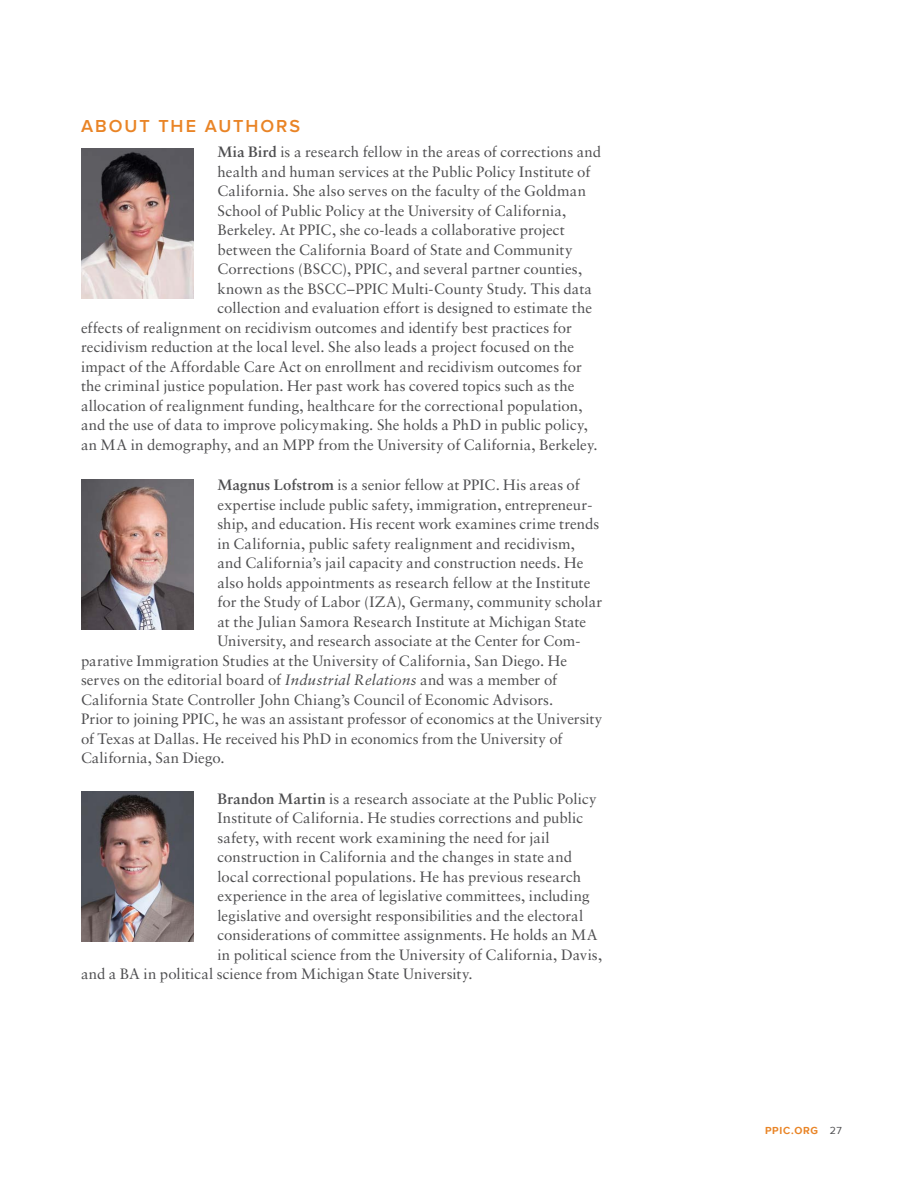
<style>
.page{position:relative;width:918px;height:1188px;background:#fff}
.page>*{position:absolute;margin:0;border:0;box-sizing:border-box;transform-origin:0 0}
.t1{font:600 18px "Proxima Nova";letter-spacing:.11em;color:#e98426}
.t2{font:15px "Sabon";letter-spacing:.005em;color:#4d4d4f}
.t3{font:700 10.5px "Proxima Nova";letter-spacing:.065em;color:#e98426}
.s1{font-weight:700}
.s2{font-style:italic}
.s3{font-weight:400;color:#4d4d4f}
</style>
<div class="page">
<img style="left:81px;top:149px;width:113px;height:150px">
<img style="left:81px;top:480px;width:113px;height:150px">
<img style="left:81px;top:791px;width:113px;height:150px">
<p class="t1" style="left:81px;top:117px;width:221px">ABOUT THE AUTHORS</p>
<p class="t2" style="left:218px;top:143px;width:385px"><span class="s1">Mia Bird</span> is a research fellow in the areas of corrections and</p>
<p class="t2" style="left:218px;top:162px;width:374px">health and human services at the Public Policy Institute of</p>
<p class="t2" style="left:218px;top:182px;width:370px">California. She also serves on the faculty of the Goldman</p>
<p class="t2" style="left:218px;top:201px;width:351px">School of Public Policy at the University of California,</p>
<p class="t2" style="left:218px;top:221px;width:349px">Berkeley. At PPIC, she co-leads a collaborative project</p>
<p class="t2" style="left:218px;top:240px;width:357px">between the California Board of State and Community</p>
<p class="t2" style="left:218px;top:260px;width:366px">Corrections (BSCC), PPIC, and several partner counties,</p>
<p class="t2" style="left:218px;top:279px;width:376px">known as the BSCC–PPIC Multi-County Study. This data</p>
<p class="t2" style="left:218px;top:299px;width:376px">collection and evaluation effort is designed to estimate the</p>
<p class="t2" style="left:81px;top:318px;width:492px">effects of realignment on recidivism outcomes and identify best practices for</p>
<p class="t2" style="left:81px;top:338px;width:495px">recidivism reduction at the local level. She also leads a project focused on the</p>
<p class="t2" style="left:81px;top:357px;width:502px">impact of the Affordable Care Act on enrollment and recidivism outcomes for</p>
<p class="t2" style="left:81px;top:377px;width:495px">the criminal justice population. Her past work has covered topics such as the</p>
<p class="t2" style="left:81px;top:396px;width:503px">allocation of realignment funding, healthcare for the correctional population,</p>
<p class="t2" style="left:81px;top:416px;width:508px">and the use of data to improve policymaking. She holds a PhD in public policy,</p>
<p class="t2" style="left:81px;top:435px;width:518px">an MA in demography, and an MPP from the University of California, Berkeley.</p>
<p class="t2" style="left:218px;top:476px;width:364px"><span class="s1">Magnus Lofstrom</span> is a senior fellow at PPIC. His areas of</p>
<p class="t2" style="left:218px;top:495px;width:376px">expertise include public safety, immigration, entrepreneur-</p>
<p class="t2" style="left:218px;top:515px;width:383px">ship, and education. His recent work examines crime trends</p>
<p class="t2" style="left:218px;top:534px;width:359px">in California, public safety realignment and recidivism,</p>
<p class="t2" style="left:218px;top:554px;width:368px">and California’s jail capacity and construction needs. He</p>
<p class="t2" style="left:218px;top:573px;width:374px">also holds appointments as research fellow at the Institute</p>
<p class="t2" style="left:218px;top:593px;width:386px">for the Study of Labor (IZA), Germany, community scholar</p>
<p class="t2" style="left:218px;top:612px;width:370px">at the Julian Samora Research Institute at Michigan State</p>
<p class="t2" style="left:218px;top:632px;width:364px">University, and research associate at the Center for Com-</p>
<p class="t2" style="left:81px;top:651px;width:488px">parative Immigration Studies at the University of California, San Diego. He</p>
<p class="t2" style="left:81px;top:671px;width:478px">serves on the editorial board of <span class="s2">Industrial Relations</span> and was a member of</p>
<p class="t2" style="left:81px;top:690px;width:474px">California State Controller John Chiang’s Council of Economic Advisors.</p>
<p class="t2" style="left:81px;top:710px;width:523px">Prior to joining PPIC, he was an assistant professor of economics at the University</p>
<p class="t2" style="left:81px;top:729px;width:483px">of Texas at Dallas. He received his PhD in economics from the University of</p>
<p class="t2" style="left:81px;top:749px;width:145px">California, San Diego.</p>
<p class="t2" style="left:218px;top:789px;width:381px"><span class="s1">Brandon Martin</span> is a research associate at the Public Policy</p>
<p class="t2" style="left:218px;top:809px;width:367px">Institute of California. He studies corrections and public</p>
<p class="t2" style="left:218px;top:828px;width:334px">safety, with recent work examining the need for jail</p>
<p class="t2" style="left:218px;top:848px;width:356px">construction in California and the changes in state and</p>
<p class="t2" style="left:218px;top:867px;width:365px">local correctional populations. He has previous research</p>
<p class="t2" style="left:218px;top:887px;width:374px">experience in the area of legislative committees, including</p>
<p class="t2" style="left:218px;top:906px;width:367px">legislative and oversight responsibilities and the electoral</p>
<p class="t2" style="left:218px;top:926px;width:382px">considerations of committee assignments. He holds an MA</p>
<p class="t2" style="left:218px;top:945px;width:386px">in political science from the University of California, Davis,</p>
<p class="t2" style="left:81px;top:965px;width:393px">and a BA in political science from Michigan State University.</p>
<p class="t3" style="left:765px;top:1123px;width:78px">PPIC.ORG <span class="s3">27</span></p>
</div>
